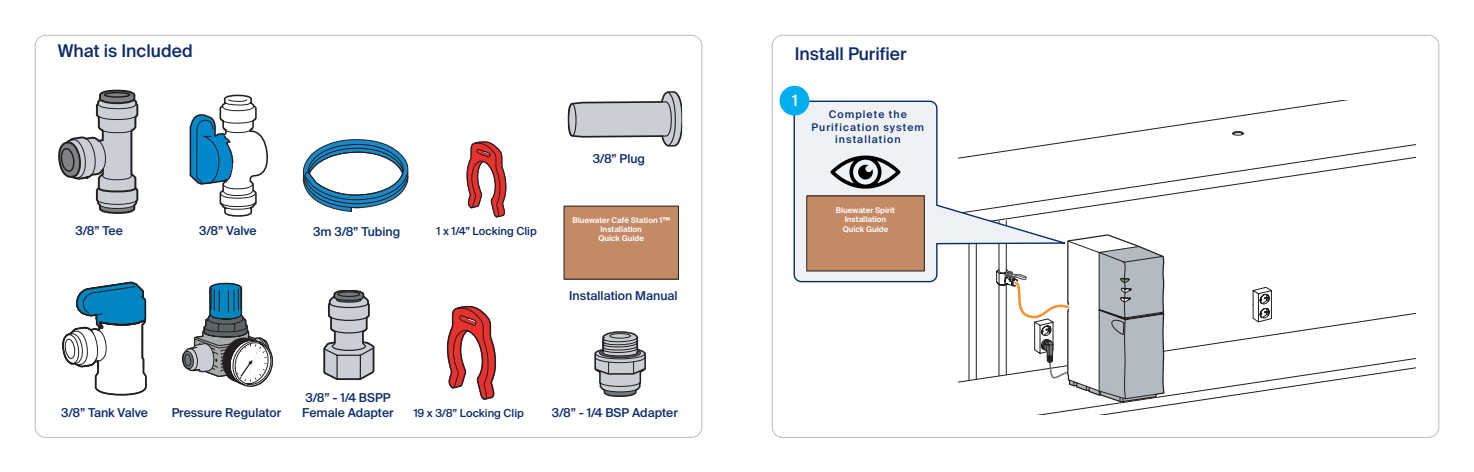
<style>
.page{position:relative;width:1474px;height:472px;background:#fff}
.page>*{position:absolute;margin:0;border:0;box-sizing:border-box;transform-origin:0 0}
.t1{font:500 17.5px "Suisse Intl";color:#0d2b6d}
.t2{font:500 15.75px "Suisse Intl";color:#fff}
.t3{font:500 12.25px/14.7px "Suisse Intl";color:#0d2b6d}
.t4{font:500 11.11px "Suisse Intl";color:#0d2b6d}
.t5{font:500 10.5px/12.2px "Suisse Intl";letter-spacing:.1em;color:#0d2b6d;text-align:center}
.t6{font:600 7.88px "Suisse Intl";color:#fff}
</style>
<div class="page">
<svg style="left:958px;top:100px;width:413px;height:314px"></svg>
<svg style="left:958px;top:122px;width:457px;height:253px"></svg>
<svg style="left:1232px;top:131px;width:11px;height:4px"></svg>
<svg style="left:1252px;top:287px;width:19px;height:35px"></svg>
<hr style="left:976px;top:224px;width:1px;height:155px;background:#231f20">
<hr style="left:968px;top:224px;width:1px;height:156px;background:#231f20">
<svg style="left:996px;top:220px;width:169px;height:183px"></svg>
<svg style="left:792px;top:100px;width:282px;height:183px"></svg>
<div style="left:779px;top:86px;width:30px;height:29px;background:#00aeef;border-radius:50%"></div>
<svg style="left:830px;top:155px;width:70px;height:33px"></svg>
<div style="left:806px;top:196px;width:118px;height:75px;background:#c48a65"></div>
<div style="left:564px;top:206px;width:114px;height:73px;background:#c48a65"></div>
<svg style="left:189px;top:94px;width:79px;height:123px"></svg>
<svg style="left:58px;top:90px;width:80px;height:124px"></svg>
<svg style="left:62px;top:281px;width:85px;height:114px"></svg>
<svg style="left:303px;top:139px;width:105px;height:73px"></svg>
<svg style="left:447px;top:305px;width:49px;height:94px"></svg>
<svg style="left:594px;top:331px;width:52px;height:65px"></svg>
<svg style="left:182px;top:282px;width:92px;height:105px"></svg>
<svg style="left:567px;top:91px;width:115px;height:56px"></svg>
<svg style="left:323px;top:290px;width:51px;height:89px"></svg>
<svg style="left:466px;top:141px;width:40px;height:76px"></svg>
<p class="t1" style="left:58px;top:41px;width:136px">What is Included</p>
<p class="t1" style="left:794px;top:44px;width:113px">Install Purifier</p>
<p class="t2" style="left:792px;top:92px;width:7px">1</p>
<p class="t5" style="left:811px;top:108px;width:114px">Complete the<br>Purification system installation</p>
<p class="t3" style="left:592px;top:151px;width:54px">3/8” Plug</p>
<p class="t3" style="left:76px;top:223px;width:49px">3/8” Tee</p>
<p class="t3" style="left:199px;top:223px;width:59px">3/8” Valve</p>
<p class="t3" style="left:313px;top:224px;width:89px">3m 3/8” Tubing</p>
<p class="t4" style="left:436px;top:225px;width:102px">1 x 1/4” Locking Clip</p>
<p class="t6" style="left:572px;top:215px;width:99px">Bluewater Café Station 1™</p>
<p class="t6" style="left:600px;top:224px;width:43px">Installation</p>
<p class="t6" style="left:598px;top:234px;width:47px">Quick Guide</p>
<p class="t6" style="left:836px;top:205px;width:61px">Bluewater Spirit</p>
<p class="t6" style="left:844px;top:215px;width:43px">Installation</p>
<p class="t6" style="left:842px;top:224px;width:47px">Quick Guide</p>
<p class="t3" style="left:569px;top:288px;width:110px">Installation Manual</p>
<p class="t3" style="left:61px;top:405px;width:88px">3/8” Tank Valve</p>
<p class="t3" style="left:172px;top:404px;width:111px">Pressure Regulator</p>
<p class="t3" style="left:302px;top:390px;width:93px">3/8” - 1/4 BSPP<br>Female Adapter</p>
<p class="t4" style="left:413px;top:406px;width:112px">19 x 3/8” Locking Clip</p>
<p class="t3" style="left:552px;top:405px;width:127px">3/8” - 1/4 BSP Adapter</p>
</div>
